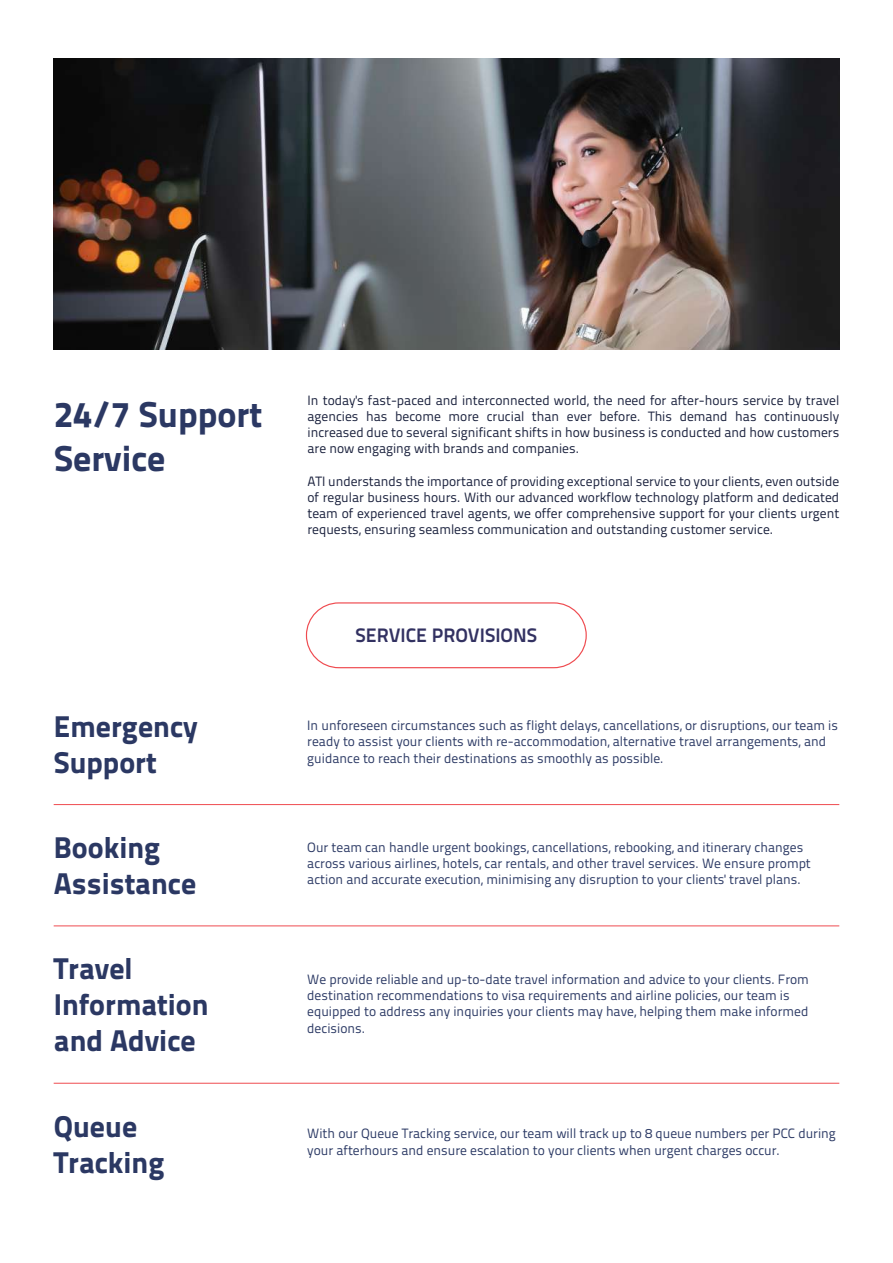
<style>
.page{position:relative;width:893px;height:1263px;background:#fff}
.page>*{position:absolute;margin:0;border:0;box-sizing:border-box;transform-origin:0 0}
.t1{font:800 36px/43.2px "Titillium Text 22 L";color:#2b3863}
.t2{font:800 30px/36px "Titillium Text 22 L";color:#2b3863}
.t3{font:700 19.5px "Titillium Text 22 L";color:#323161}
.t4{font:13.5px/16.2px "Titillium Text 22 L";color:#2c3a65}
.t5{font:13.5px/16.2px "Titillium Text 22 L";color:#1a213d;text-align:justify}
</style>
<div class="page">
<div style="left:306px;top:602px;width:281px;height:66px;border:1px solid #ef4b50;border-radius:32px"></div>
<hr style="left:54px;top:804px;width:785px;height:1px;background:#ef4b50">
<hr style="left:54px;top:925px;width:785px;height:1px;background:#ef4b50">
<hr style="left:54px;top:1083px;width:785px;height:1px;background:#ef4b50">
<img style="left:54px;top:59px;width:785px;height:290px">
<h1 class="t1" style="left:54px;top:391px;width:210px">24/7 Support<br>Service</h1>
<p class="t5" style="left:307px;top:391px;width:533px">In today's fast-paced and interconnected world, the need for after-hours service by travel agencies has become more crucial than ever before. This demand has continuously increased due to several significant shifts in how business is conducted and how customers are now engaging with brands and companies.</p>
<p class="t5" style="left:307px;top:472px;width:533px">ATI understands the importance of providing exceptional service to your clients, even outside of regular business hours. With our advanced workflow technology platform and dedicated team of experienced travel agents, we offer comprehensive support for your clients urgent requests, ensuring seamless communication and outstanding customer service.</p>
<h3 class="t3" style="left:355px;top:620px;width:183px">SERVICE PROVISIONS</h3>
<h2 class="t2" style="left:54px;top:706px;width:145px">Emergency<br>Support</h2>
<p class="t4" style="left:307px;top:717px;width:532px">In unforeseen circumstances such as flight delays, cancellations, or disruptions, our team is ready to assist your clients with re-accommodation, alternative travel arrangements, and guidance to reach their destinations as smoothly as possible.</p>
<h2 class="t2" style="left:54px;top:828px;width:144px">Booking<br>Assistance</h2>
<p class="t4" style="left:307px;top:838px;width:505px">Our team can handle urgent bookings, cancellations, rebooking, and itinerary changes across various airlines, hotels, car rentals, and other travel services. We ensure prompt action and accurate execution, minimising any disruption to your clients' travel plans.</p>
<h2 class="t2" style="left:54px;top:949px;width:156px">Travel<br>Information and Advice</h2>
<h2 class="t2" style="left:54px;top:1106px;width:112px">Queue<br>Tracking</h2>
<p class="t4" style="left:307px;top:970px;width:503px">We provide reliable and up-to-date travel information and advice to your clients. From destination recommendations to visa requirements and airline policies, our team is equipped to address any inquiries your clients may have, helping them make informed decisions.</p>
<p class="t4" style="left:307px;top:1125px;width:530px">With our Queue Tracking service, our team will track up to 8 queue numbers per PCC during your afterhours and ensure escalation to your clients when urgent charges occur.</p>
</div>
